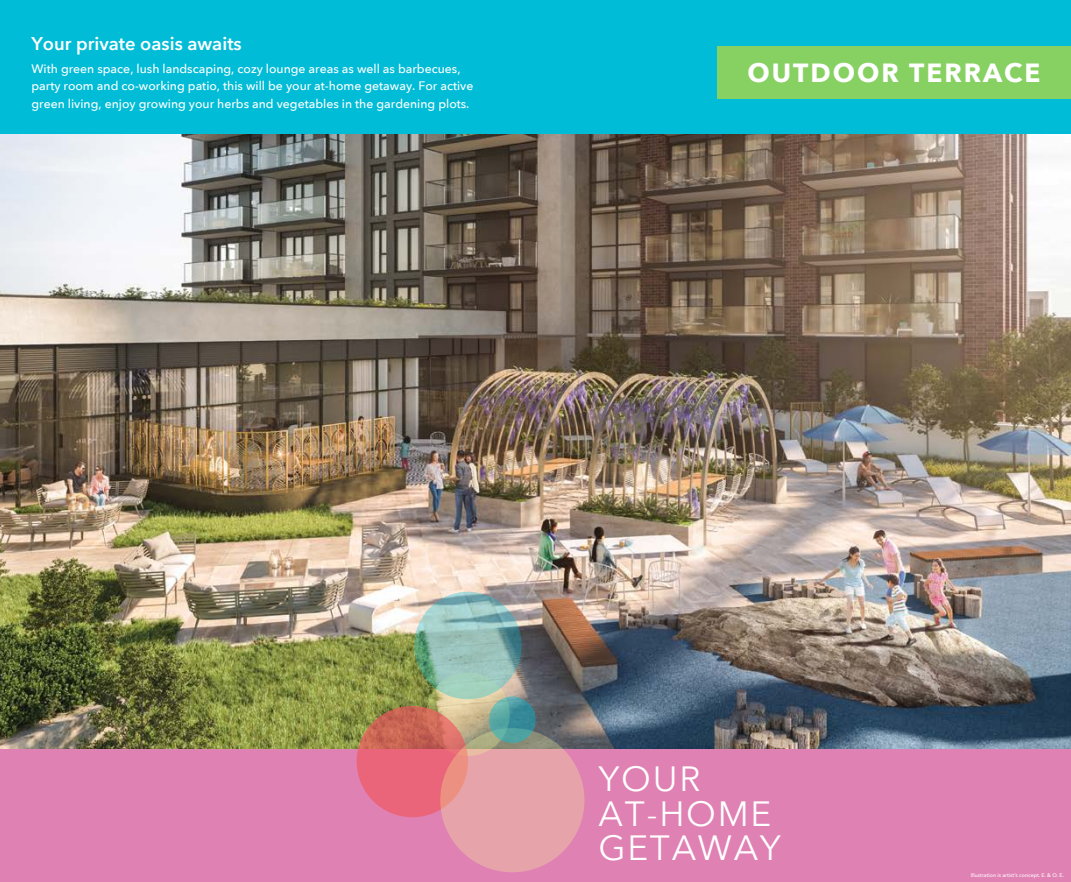
<style>
.page{position:relative;width:1071px;height:882px;background:#fff}
.page>*{position:absolute;margin:0;border:0;box-sizing:border-box;transform-origin:0 0}
.t1{font:35px/34.6px "Avenir Next";letter-spacing:.05em;color:#fff}
.t2{font:700 26.25px "Avenir Next";letter-spacing:.075em;color:#fff}
.t3{font:600 18.38px "Avenir Next";color:#fff}
.t4{font:500 12.25px/17.5px "Avenir Next";color:#fff}
.t5{font:500 5.25px "Avenir Next";color:#fff}
</style>
<div class="page">
<div style="left:1px;top:126px;width:1070px;height:756px;background:#e081b4"></div>
<img style="left:0;top:134px;width:1071px;height:614px">
<div style="left:0;top:0;width:1071px;height:134px;background:#00bcd7"></div>
<div style="left:717px;top:47px;width:354px;height:52px;background:#87d163"></div>
<svg style="left:426px;top:673px;width:84px;height:83px;background:#ccbd92"></svg>
<svg style="left:357px;top:706px;width:111px;height:111px;background:#dd656c"></svg>
<svg style="left:440px;top:728px;width:144px;height:144px;background:#e1a2a4"></svg>
<svg style="left:414px;top:592px;width:108px;height:107px;background:#8ebcb3"></svg>
<svg style="left:489px;top:696px;width:47px;height:47px;background:#4d9c9f"></svg>
<h3 class="t3" style="left:32px;top:28px;width:212px">Your private oasis awaits</h3>
<p class="t4" style="left:32px;top:59px;width:443px">With green space, lush landscaping, cozy lounge areas as well as barbecues, party room and co-working patio, this will be your at-home getaway. For active green living, enjoy growing your herbs and vegetables in the gardening plots.</p>
<h2 class="t2" style="left:748px;top:50px;width:294px">OUTDOOR TERRACE</h2>
<h1 class="t1" style="left:598px;top:760px;width:184px">YOUR<br>AT-HOME<br>GETAWAY</h1>
<p class="t5" style="left:971px;top:871px;width:95px">Illustration is artist’s concept. E. &amp; O. E.</p>
</div>
